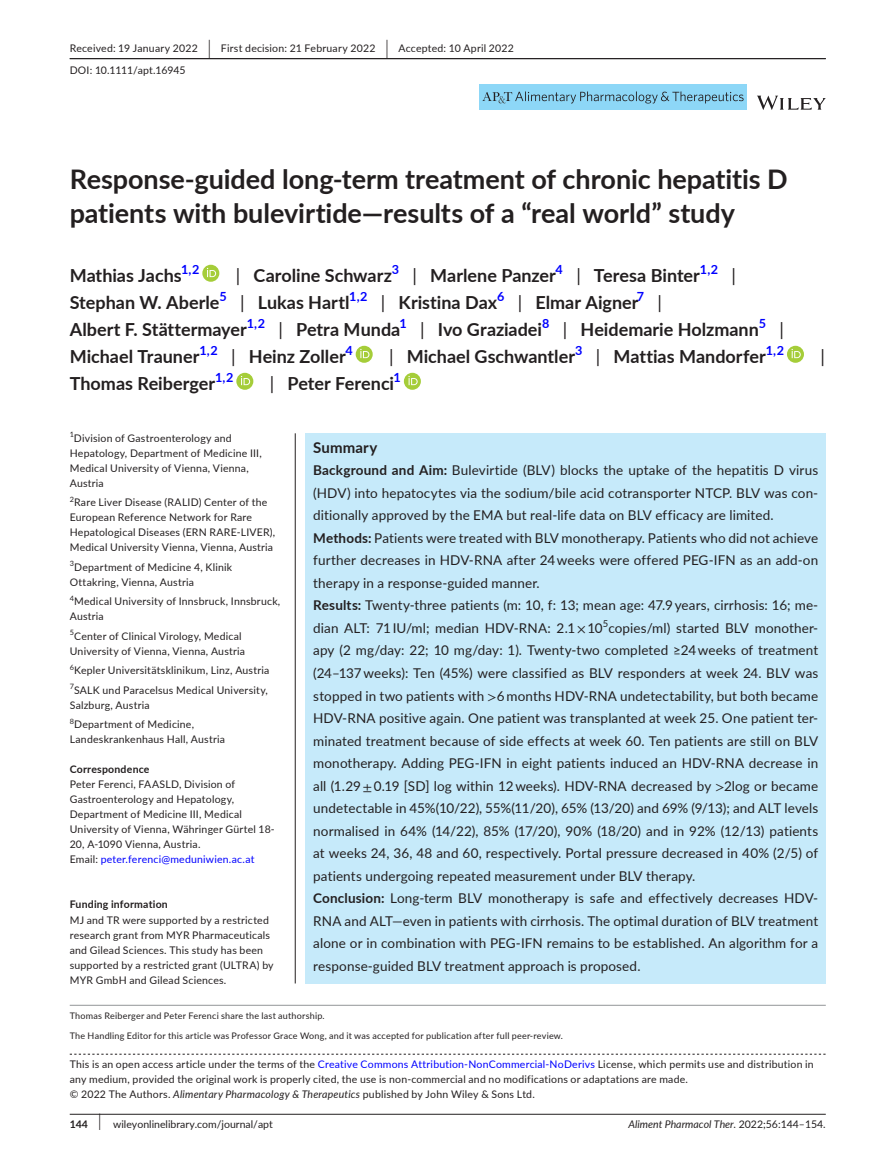
<style>
.page{position:relative;width:893px;height:1174px;background:#fff}
.page>*{position:absolute;margin:0;border:0;box-sizing:border-box;transform-origin:0 0}
.t1{font:700 27px/34.5px "Lato";letter-spacing:-.005em;color:#231f20}
.t2{font:700 18px/27px "Lato";color:#231f20}
.t3{font:18px "Lato";color:#231f20}
.t4{font:700 15px "Lato";letter-spacing:.01em;color:#231f20}
.t5{font:13.5px/22.5px "Lato";letter-spacing:.01em;color:#231f20}
.t6{font:10.5px/15px "Lato";letter-spacing:.02em;color:#231f20}
.t7{font:10.5px "Lato";color:#231f20}
.t8{font:italic 10.5px "Lato";color:#231f20}
.t9{font:700 10.5px "Lato";letter-spacing:.02em;color:#231f20}
.t10{font:9px/19.5px "Lato";letter-spacing:.025em;color:#231f20}
.s1{font-size:19.65px}
.s2{font-weight:400}
.s3{color:#00f}
.s4{font-weight:700}
.s5{font-family:"STIX"}
.s6{font-style:italic}
.s7{font-size:17.4px}
.s8{font-style:normal}
</style>
<div class="page">
<hr style="left:70px;top:1113px;width:756px;height:1px;background:#231f20">
<svg style="left:757px;top:96px;width:69px;height:14px"></svg>
<div style="left:480px;top:84px;width:267px;height:26px;background:#8dd7f7"></div>
<svg style="left:482px;top:91px;width:262px;height:13px"></svg>
<hr style="left:70px;top:58px;width:756px;height:1px;background:#231f20">
<div style="left:202px;top:265px;width:17px;height:17px;background:#a5cd39;border-radius:50%"></div>
<svg style="left:207px;top:268px;width:9px;height:9px"></svg>
<svg style="left:356px;top:346px;width:17px;height:17px"></svg>
<svg style="left:360px;top:349px;width:9px;height:9px"></svg>
<div style="left:787px;top:346px;width:17px;height:17px;background:#a5cd39;border-radius:50%"></div>
<svg style="left:791px;top:349px;width:10px;height:9px"></svg>
<div style="left:236px;top:373px;width:17px;height:17px;background:#a5cd39;border-radius:50%"></div>
<svg style="left:241px;top:376px;width:9px;height:9px"></svg>
<div style="left:404px;top:373px;width:17px;height:17px;background:#a5cd39;border-radius:50%"></div>
<svg style="left:408px;top:376px;width:10px;height:9px"></svg>
<svg style="left:70px;top:1053px;width:756px;height:1px"></svg>
<hr style="left:70px;top:1005px;width:756px;height:1px;background:#939598">
<hr style="left:295px;top:433px;width:1px;height:550px;background:#231f20">
<div style="left:306px;top:433px;width:520px;height:548px;background:#c6eafa"></div>
<hr style="left:306px;top:980px;width:520px;height:3px;background:#c6eafa">
<p class="t6" style="left:70px;top:37px;width:446px;line-height:21.8px">Received: 19 January 2022 <span class="s1">|</span> First decision: 21 February 2022 <span class="s1">|</span> Accepted: 10 April 2022<br>DOI: 10.1111/apt.16945</p>
<h1 class="t1" style="left:70px;top:160px;width:719px">Response-guided long-term treatment of chronic hepatitis D patients with bulevirtide—results of a “real world” study</h1>
<h2 class="t2" style="left:70px;top:261px;width:131px">Mathias Jachs<sup>1,2</sup></h2>
<p class="t2" style="left:70px;top:261px;width:716px;text-indent:166px"><span class="s2">|</span> Caroline Schwarz<sup>3</sup> <span class="s2">|</span> Marlene Panzer<sup>4</sup> <span class="s2">|</span> Teresa Binter<sup>1,2</sup> <span class="s2">| </span>Stephan W. Aberle<sup>5</sup> <span class="s2">|</span> Lukas Hartl<sup>1,2</sup> <span class="s2">|</span> Kristina Dax<sup>6</sup> <span class="s2">|</span> Elmar Aigner<sup>7</sup> <span class="s2">|<br></span>Albert F. Stättermayer<sup>1,2</sup> <span class="s2">|</span> Petra Munda<sup>1</sup> <span class="s2">|</span> Ivo Graziadei<sup>8</sup> <span class="s2">|</span> Heidemarie Holzmann<sup>5</sup> <span class="s2">| </span>Michael Trauner<sup>1,2</sup> <span class="s2">|</span> Heinz Zoller<sup>4</sup></p>
<h2 class="t2" style="left:389px;top:342px;width:396px"><span class="s2">|</span> Michael Gschwantler<sup>3</sup> <span class="s2">|</span> Mattias Mandorfer<sup>1,2</sup></h2>
<h2 class="t3" style="left:820px;top:343px;width:6px">|</h2>
<h2 class="t2" style="left:70px;top:369px;width:165px">Thomas Reiberger<sup>1,2</sup></h2>
<h2 class="t2" style="left:270px;top:369px;width:133px"><span class="s2">|</span> Peter Ferenci<sup>1</sup></h2>
<p class="t6" style="left:70px;top:430px;width:194px"><sup>1</sup>Division of Gastroenterology and<br>Hepatology, Department of Medicine III,<br>Medical University of Vienna, Vienna,<br>Austria</p>
<p class="t6" style="left:70px;top:494px;width:207px"><sup>2</sup>Rare Liver Disease (RALID) Center of the European Reference Network for Rare Hepatological Diseases (ERN RARE-LIVER), Medical University Vienna, Vienna, Austria</p>
<p class="t6" style="left:70px;top:559px;width:164px"><sup>3</sup>Department of Medicine 4, Klinik<br>Ottakring, Vienna, Austria</p>
<p class="t6" style="left:70px;top:593px;width:212px"><sup>4</sup>Medical University of Innsbruck, Innsbruck,<br>Austria</p>
<p class="t6" style="left:70px;top:628px;width:177px"><sup>5</sup>Center of Clinical Virology, Medical<br>University of Vienna, Vienna, Austria</p>
<p class="t6" style="left:70px;top:660px;width:201px;line-height:19.5px"><sup>6</sup>Kepler Universitätsklinikum, Linz, Austria<br><sup>7</sup>SALK und Paracelsus Medical University,</p>
<p class="t6" style="left:70px;top:695px;width:126px;line-height:19.5px">Salzburg, Austria<br><sup>8</sup>Department of Medicine,</p>
<p class="t6" style="left:70px;top:731px;width:157px">Landeskrankenhaus Hall, Austria</p>
<p class="t9" style="left:70px;top:762px;width:81px">Correspondence</p>
<p class="t6" style="left:70px;top:776px;width:207px">Peter Ferenci, FAASLD, Division of Gastroenterology and Hepatology, Department of Medicine III, Medical University of Vienna, Währinger Gürtel 18- 20, A-1090 Vienna, Austria.<br>Email: <span class="s3">peter.ferenci@meduniwien.ac.at</span></p>
<p class="t9" style="left:70px;top:897px;width:100px">Funding information</p>
<p class="t6" style="left:70px;top:911px;width:205px">MJ and TR were supported by a restricted research grant from MYR Pharmaceuticals and Gilead Sciences. This study has been supported by a restricted grant (ULTRA) by MYR GmbH and Gilead Sciences.</p>
<p class="t4" style="left:313px;top:436px;width:66px">Summary</p>
<p class="t5" style="left:313px;top:459px;width:507px"><span class="s4">Background and Aim:</span> Bulevirtide (BLV) blocks the uptake of the hepatitis D virus (HDV) into hepatocytes via the sodium/bile acid cotransporter NTCP. BLV was con&shy;ditionally approved by the EMA but real-life data on BLV efficacy are limited.<br><span class="s4">Methods:</span> Patients were treated with BLV monotherapy. Patients who did not achieve further decreases in HDV-RNA after 24 weeks were offered PEG-IFN as an add-on therapy in a response-guided manner.<br><span class="s4">Results:</span> Twenty-three patients (m: 10, f: 13; mean age: 47.9 years, cirrhosis: 16; me&shy;dian ALT: 71 IU/ml; median HDV-RNA: 2.1 <span class="s5">×</span> 10<sup>5</sup>copies/ml) started BLV monother&shy;apy (2 mg/day: 22; 10 mg/day: 1). Twenty-two completed ≥24 weeks of treatment (24–137 weeks): Ten (45%) were classified as BLV responders at week 24. BLV was stopped in two patients with <span class="s5">&gt;</span>6 months HDV-RNA undetectability, but both became HDV-RNA positive again. One patient was transplanted at week 25. One patient ter&shy;minated treatment because of side effects at week 60. Ten patients are still on BLV monotherapy. Adding PEG-IFN in eight patients induced an HDV-RNA decrease in all (1.29 <span class="s5">±</span> 0.19 [SD] log within 12 weeks). HDV-RNA decreased by <span class="s5">&gt;</span>2log or became undetectable in 45%(10/22), 55%(11/20), 65% (13/20) and 69% (9/13); and ALT levels normalised in 64% (14/22), 85% (17/20), 90% (18/20) and in 92% (12/13) patients at weeks 24, 36, 48 and 60, respectively. Portal pressure decreased in 40% (2/5) of patients undergoing repeated measurement under BLV therapy.<br><span class="s4">Conclusion:</span> Long-term BLV monotherapy is safe and effectively decreases HDV-RNA and ALT—even in patients with cirrhosis. The optimal duration of BLV treatment alone or in combination with PEG-IFN remains to be established. An algorithm for a response-guided BLV treatment approach is proposed.</p>
<p class="t10" style="left:70px;top:1005px;width:495px">Thomas Reiberger and Peter Ferenci share the last authorship.<br>The Handling Editor for this article was Professor Grace Wong, and it was accepted for publication after full peer-review.</p>
<p class="t6" style="left:70px;top:1056px;width:746px">This is an open access article under the terms of the <span class="s3">Creative Commons Attribution-NonCommercial-NoDerivs</span> License, which permits use and distribution in any medium, provided the original work is properly cited, the use is non-commercial and no modifications or adaptations are made.<br>© 2022 The Authors. <span class="s6">Alimentary Pharmacology &amp; Therapeutics</span> published by John Wiley &amp; Sons Ltd.</p>
<p class="t7" style="left:70px;top:1116px;width:205px"><span class="s4">144</span> <span class="s7">|</span> wileyonlinelibrary.com/journal/apt</p>
<p class="t8" style="left:628px;top:1116px;width:199px">Aliment Pharmacol Ther. <span class="s8">2022;56:144–154.</span></p>
</div>
